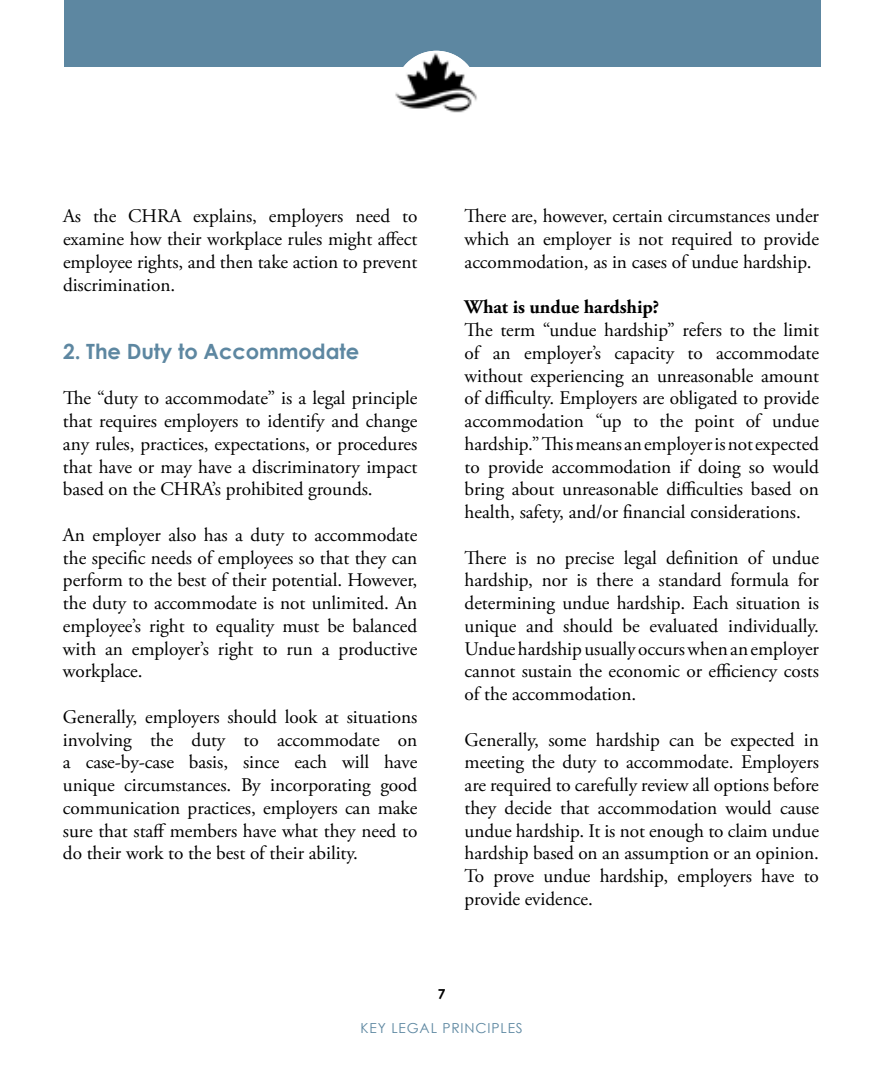
<style>
.page{position:relative;width:882px;height:1071px;background:#fff}
.page>*{position:absolute;margin:0;border:0;box-sizing:border-box;transform-origin:0 0}
.t1{font:700 21px "Century Gothic";letter-spacing:-.005em;color:#5d87a1}
.t2{font:19.25px/22.8px "Adobe Garamond Pro";letter-spacing:-.005em;color:#000;text-align:justify}
.t3{font:700 19.25px "Adobe Garamond Pro";letter-spacing:-.005em;color:#000}
.t4{font:13.83px "Century Gothic";letter-spacing:.06em;color:#5d87a1}
</style>
<div class="page">
<div style="left:65px;top:0;width:756px;height:66px;background:#5d87a1"></div>
<img style="left:395px;top:51px;width:83px;height:62px">
<p class="t2" style="left:63px;top:205px;width:356px">As the CHRA explains, employers need to examine how their workplace rules might affect employee rights, and then take action to prevent discrimination.</p>
<p class="t1" style="left:63px;top:338px;width:298px">2. The Duty to Accommodate</p>
<p class="t2" style="left:63px;top:387px;width:356px">The “duty to accommodate” is a legal principle that requires employers to identify and change any rules, practices, expectations, or procedures that have or may have a discriminatory impact based on the CHRA’s prohibited grounds.</p>
<p class="t2" style="left:63px;top:524px;width:356px">An employer also has a duty to accommodate the specific needs of employees so that they can perform to the best of their potential. However, the duty to accommodate is not unlimited. An employee’s right to equality must be balanced with an employer’s right to run a productive workplace.</p>
<p class="t2" style="left:63px;top:706px;width:356px">Generally, employers should look at situations involving the duty to accommodate on a case-by-case basis, since each will have unique circumstances. By incorporating good communication practices, employers can make sure that staff members have what they need to do their work to the best of their ability.</p>
<p class="t2" style="left:465px;top:205px;width:356px">There are, however, certain circumstances under which an employer is not required to provide accommodation, as in cases of undue hardship.</p>
<p class="t3" style="left:465px;top:296px;width:196px">What is undue hardship?</p>
<p class="t2" style="left:465px;top:319px;width:356px">The term “undue hardship” refers to the limit of an employer’s capacity to accommodate without experiencing an unreasonable amount of difficulty. Employers are obligated to provide accommodation “up to the point of undue hardship.” This means an employer is not expected to provide accommodation if doing so would bring about unreasonable difficulties based on health, safety, and/or financial considerations.</p>
<p class="t2" style="left:465px;top:547px;width:356px">There is no precise legal definition of undue hardship, nor is there a standard formula for determining undue hardship. Each situation is unique and should be evaluated individually.<br>Undue hardship usually occurs when an employer cannot sustain the economic or efficiency costs of the accommodation.</p>
<p class="t2" style="left:465px;top:729px;width:356px">Generally, some hardship can be expected in meeting the duty to accommodate. Employers are required to carefully review all options before they decide that accommodation would cause undue hardship. It is not enough to claim undue hardship based on an assumption or an opinion.<br>To prove undue hardship, employers have to provide evidence.</p>
<p class="t4" style="left:361px;top:1020px;width:164px">KEY LEGAL PRINCIPLES</p>
</div>
